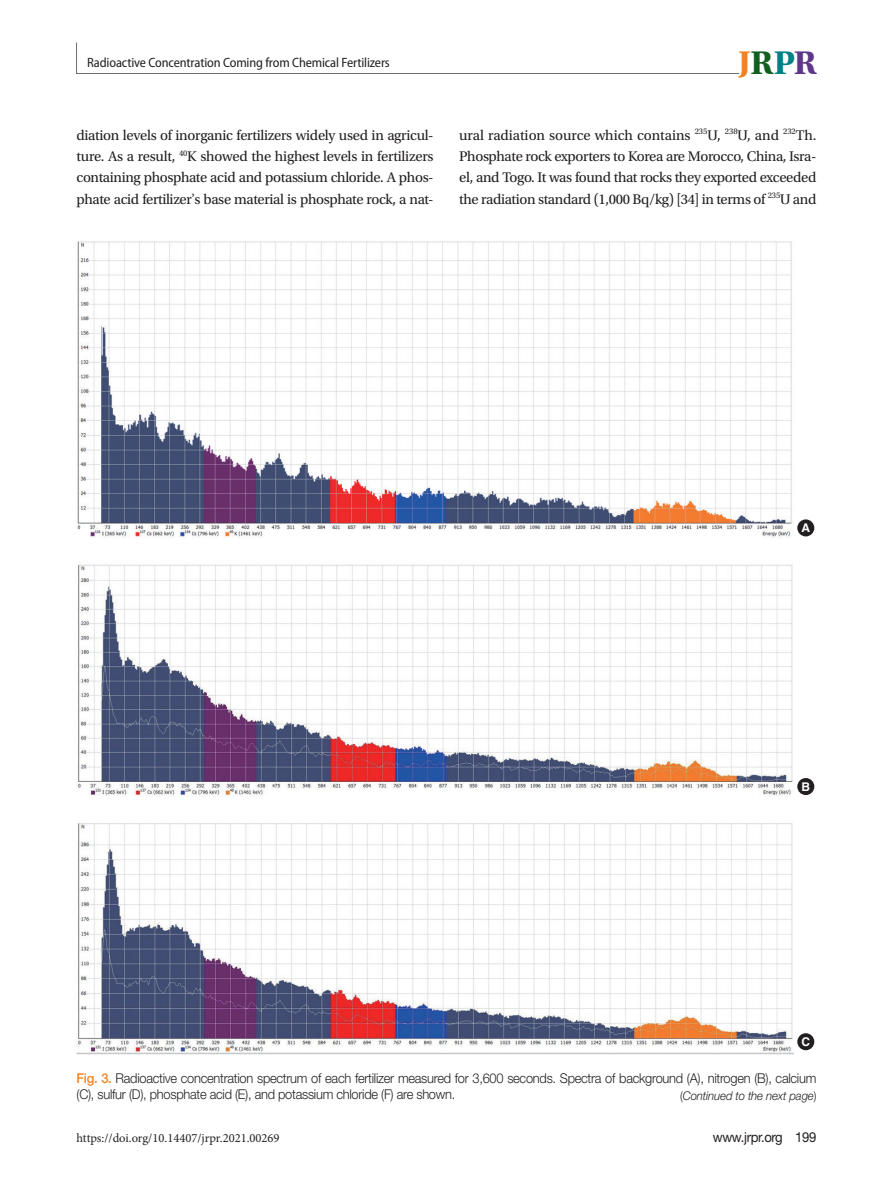
<style>
.page{position:relative;width:893px;height:1191px;background:#fff}
.page>*{position:absolute;margin:0;border:0;box-sizing:border-box;transform-origin:0 0}
.t1{font:700 34.5px "Utopia Std";color:#f58220}
.본문{font:14.7px/21.3px "Utopia Std";letter-spacing:-.025em;color:#231f20;text-align:justify}
.t2{font:13.8px "Helvetica Neue LT Std";letter-spacing:-.025em;color:#231f20;scale:.95 1}
.표_제목__그림_설명{font:300 13.5px/16.2px "Helvetica Neue LT Std";letter-spacing:-.02em;color:#231f20;scale:.95 1}
.t3{font:semi-condensed 13.5px "Myriad Pro";letter-spacing:-.01em;color:#231f20}
.t4{font:12.6px "Minion Pro";color:#231f20}
.표_본문{font:italic 300 12px "Helvetica Neue LT Std";letter-spacing:-.01em;color:#231f20;scale:.95 1}
.t5{font:700 12px "Helvetica LT Std";color:#fff}
.s1{color:#105f1e}
.s2{color:#008185}
.s3{color:#5d388a}
.s4{font-family:"Minion Pro"}
.s5{font-weight:500;color:#f58220}
.s6{font-style:normal}
</style>
<div class="page">
<svg style="left:76px;top:42px;width:664px;height:32px"></svg>
<img style="left:77px;top:241px;width:716px;height:814px">
<div style="left:797px;top:519px;width:17px;height:17px;background:#231f20;border-radius:50%"></div>
<div style="left:797px;top:778px;width:17px;height:17px;background:#231f20;border-radius:50%"></div>
<div style="left:797px;top:1033px;width:17px;height:17px;background:#231f20;border-radius:50%"></div>
<p class="t3" style="left:87px;top:55px;width:304px">Radioactive Concentration Coming from Chemical Fertilizers</p>
<h1 class="t1" style="left:738px;top:43px;width:80px">J<span class="s1">R</span><span class="s2">P</span><span class="s3">R</span></h1>
<p class="본문" style="left:77px;top:125px;width:359px">diation levels of inorganic fertilizers widely used in agricul&shy;ture. As a result, <sup>40</sup>K showed the highest levels in fertilizers containing phosphate acid and potassium chloride. A phos&shy;phate acid fertilizer<span class="s4">’</span>s base material is phosphate rock, a nat-</p>
<p class="본문" style="left:459px;top:125px;width:359px">ural radiation source which contains <sup>235</sup>U, <sup>238</sup>U, and <sup>232</sup>Th.<br>Phosphate rock exporters to Korea are Morocco, China, Isra&shy;el, and Togo. It was found that rocks they exported exceeded the radiation standard (1,000 Bq/kg) [34] in terms of <sup>235</sup>U and</p>
<p class="t5" style="left:801px;top:520px;width:10px">A</p>
<p class="t5" style="left:801px;top:779px;width:10px">B</p>
<p class="t5" style="left:801px;top:1034px;width:10px">C</p>
<p class="표_제목__그림_설명" style="left:77px;top:1070px;width:780px"><span class="s5">Fig. 3.</span> Radioactive concentration spectrum of each fertilizer measured for 3,600 seconds. Spectra of background (A), nitrogen (B), calcium (C), sulfur (D), phosphate acid (E), and potassium chloride (F) are shown.</p>
<p class="표_본문" style="left:680px;top:1088px;width:145px"><span class="s6">(</span>Continued to the next page<span class="s6">)</span></p>
<p class="t4" style="left:77px;top:1129px;width:205px">https://doi.org/10.14407/jrpr.2021.00269</p>
<p class="t2" style="left:713px;top:1128px;width:111px">www.jrpr.org 199</p>
</div>
